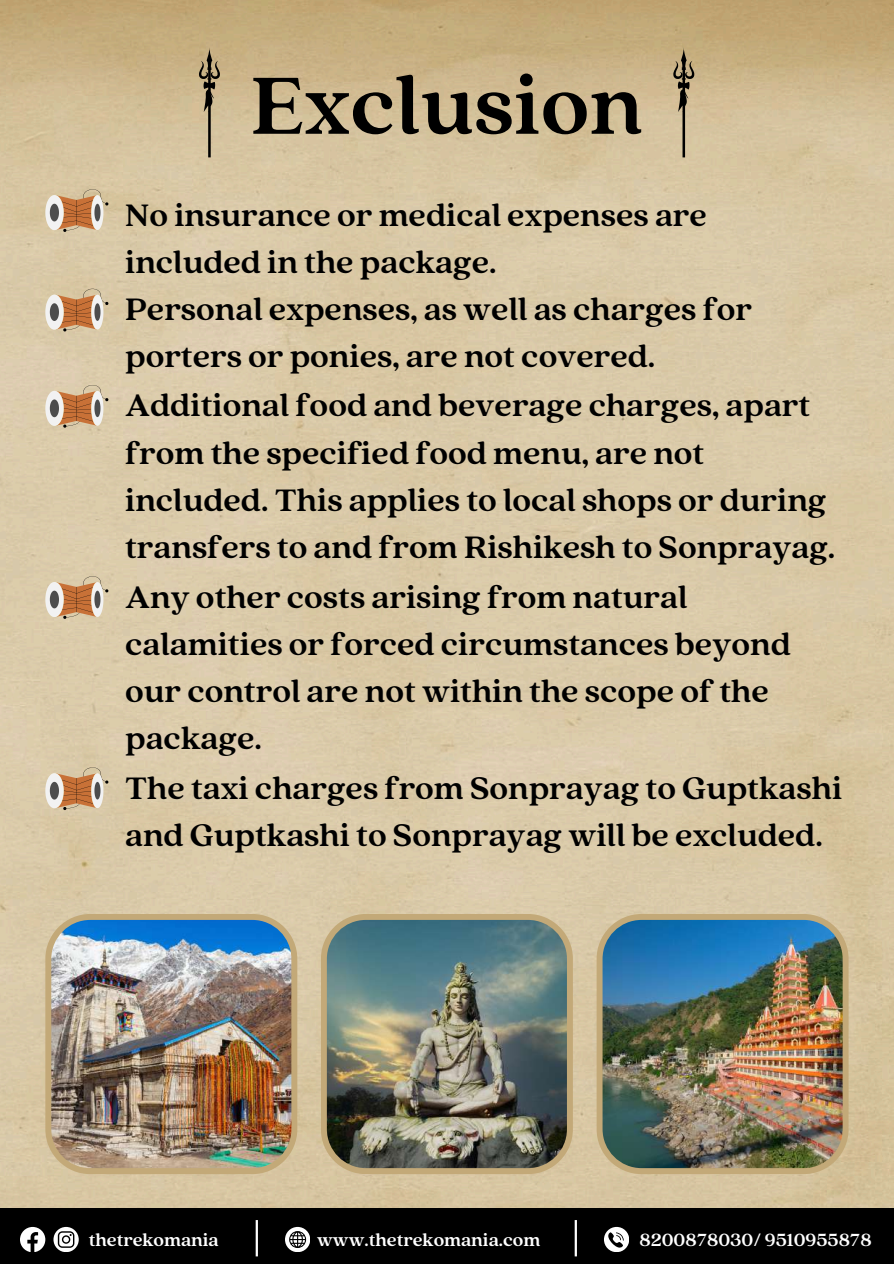
<style>
.page{position:relative;width:894px;height:1264px;background:#fff}
.page>*{position:absolute;margin:0;border:0;box-sizing:border-box;transform-origin:0 0}
.t1{font:700 90px "Quincy CF";color:#000}
.t2{font:700 34.5px/47.7px "Quincy CF";color:#000}
.t3{font:700 19.5px "Quincy CF";color:#fff}
</style>
<div class="page">
<img style="left:0;top:0;width:893px;height:1208px">
<div style="left:0;top:1208px;width:893px;height:55px;background:#000"></div>
<svg style="left:604px;top:1226px;width:24px;height:25px"></svg>
<svg style="left:53px;top:1226px;width:25px;height:25px"></svg>
<svg style="left:20px;top:1226px;width:25px;height:25px"></svg>
<hr style="left:255px;top:1219px;width:3px;height:37px;background:#fff">
<hr style="left:574px;top:1219px;width:2px;height:37px;background:#fff">
<svg style="left:285px;top:1226px;width:25px;height:25px"></svg>
<svg style="left:199px;top:47px;width:21px;height:110px;background:#a29272"></svg>
<svg style="left:673px;top:47px;width:21px;height:110px;background:#a39274"></svg>
<svg style="left:45px;top:189px;width:63px;height:43px"></svg>
<svg style="left:45px;top:289px;width:63px;height:42px"></svg>
<svg style="left:45px;top:385px;width:63px;height:42px"></svg>
<svg style="left:45px;top:576px;width:63px;height:43px"></svg>
<svg style="left:45px;top:767px;width:63px;height:43px"></svg>
<img style="left:45px;top:914px;width:252px;height:260px">
<img style="left:321px;top:914px;width:251px;height:260px">
<img style="left:596px;top:914px;width:252px;height:260px">
<h1 class="t1" style="left:250px;top:46px;width:394px">Exclusion</h1>
<p class="t2" style="left:125px;top:189px;width:718px">No insurance or medical expenses are included in the package.<br>Personal expenses, as well as charges for porters or ponies, are not covered.<br>Additional food and beverage charges, apart from the specified food menu, are not included. This applies to local shops or during transfers to and from Rishikesh to Sonprayag.<br>Any other costs arising from natural calamities or forced circumstances beyond our control are not within the scope of the package.<br>The taxi charges from Sonprayag to Guptkashi and Guptkashi to Sonprayag will be excluded.</p>
<p class="t3" style="left:89px;top:1227px;width:131px">thetrekomania</p>
<p class="t3" style="left:317px;top:1227px;width:224px">www.thetrekomania.com</p>
<p class="t3" style="left:639px;top:1227px;width:234px">8200878030/ 9510955878</p>
</div>
